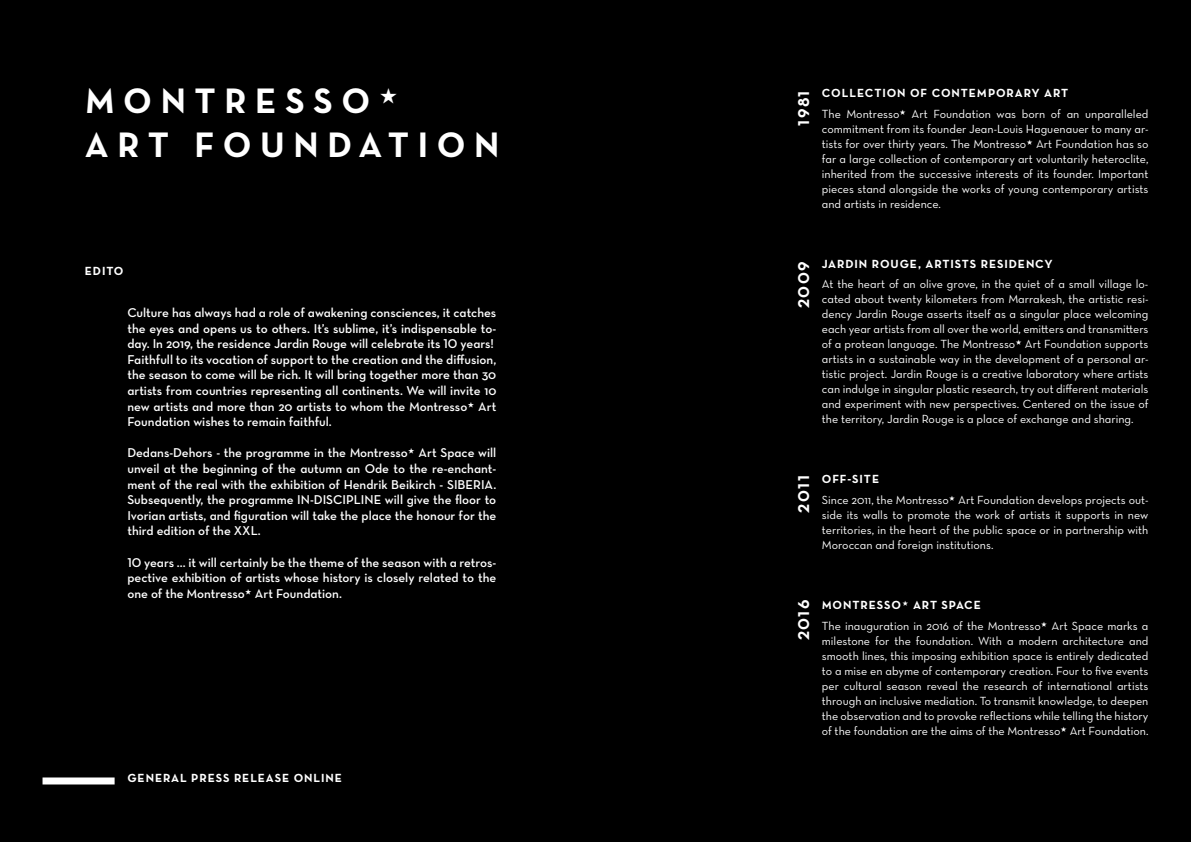
<style>
.page{position:relative;width:1191px;height:842px;background:#000}
.page>*{position:absolute;margin:0;border:0;box-sizing:border-box;transform-origin:0 0}
.t1{font:36px/43.2px "Neutraface Text Bold Alt";letter-spacing:.24em;color:#fff}
.t2{font:16px "Neutraface Text Bold Alt";letter-spacing:.1em;color:#fff}
.t3{font:13px/15.6px "Neutraface Text Demi Alt";color:#fff;text-align:justify}
.t4{font:12px/15px "Neutraface Text Book Alt";color:#fff;text-align:justify}
.t5{font:12px "Neutraface Text Bold Alt";letter-spacing:.075em;color:#fff}
.s1{font-family:"Latin Wide"}
</style>
<div class="page">
<div style="left:43px;top:777px;width:72px;height:7px;background:#fff"></div>
<h1 class="t1" style="left:85px;top:79px;width:416px">MONTRESSO<span class="s1">*<br></span>ART FOUNDATION</h1>
<p class="t5" style="left:822px;top:85px;width:248px">COLLECTION OF CONTEMPORARY ART</p>
<h2 class="t2" style="left:793px;top:126px;width:36px;rotate:-90deg">1981</h2>
<p class="t4" style="left:822px;top:106px;width:328px">The Montresso<span class="s1">*</span> Art Foundation was born of an unparalleled commitment from its founder Jean-Louis Haguenauer to many ar&shy;tists for over thirty years. The Montresso<span class="s1">*</span> Art Foundation has so far a large collection of contemporary art voluntarily heteroclite, inherited from the successive interests of its founder. Important pieces stand alongside the works of young contemporary artists and artists in residence.</p>
<p class="t5" style="left:85px;top:263px;width:40px">EDITO</p>
<p class="t3" style="left:127px;top:305px;width:370px;text-align:left">Culture has always had a role of awakening consciences, it catches the eyes and opens us to others. It’s sublime, it’s indispensable to&shy;day. In 2019, the residence Jardin Rouge will celebrate its 10 years!<br>Faithfull to its vocation of support to the creation and the diffusion, the season to come will be rich. It will bring together more than 30 artists from countries representing all continents. We will invite 10 new artists and more than 20 artists to whom the Montresso<span class="s1">*</span> Art Foundation wishes to remain faithful.</p>
<p class="t3" style="left:127px;top:445px;width:370px">Dedans-Dehors - the programme in the Montresso<span class="s1">*</span> Art Space will unveil at the beginning of the autumn an Ode to the re-enchant&shy;ment of the real with the exhibition of Hendrik Beikirch - SIBERIA.<br>Subsequently, the programme IN-DISCIPLINE will give the floor to Ivorian artists, and figuration will take the place the honour for the third edition of the XXL.</p>
<p class="t3" style="left:127px;top:554px;width:370px">10 years ... it will certainly be the theme of the season with a retros&shy;pective exhibition of artists whose history is closely related to the one of the Montresso<span class="s1">*</span> Art Foundation.</p>
<p class="t5" style="left:127px;top:770px;width:216px">GENERAL PRESS RELEASE ONLINE</p>
<h2 class="t2" style="left:793px;top:308px;width:49px;rotate:-90deg">2009</h2>
<p class="t5" style="left:822px;top:256px;width:232px">JARDIN ROUGE, ARTISTS RESIDENCY</p>
<p class="t4" style="left:822px;top:277px;width:328px">At the heart of an olive grove, in the quiet of a small village lo&shy;cated about twenty kilometers from Marrakesh, the artistic resi&shy;dency Jardin Rouge asserts itself as a singular place welcoming each year artists from all over the world, emitters and transmitters of a protean language. The Montresso<span class="s1">*</span> Art Foundation supports artists in a sustainable way in the development of a personal ar&shy;tistic project. Jardin Rouge is a creative laboratory where artists can indulge in singular plastic research, try out different materials and experiment with new perspectives. Centered on the issue of the territory, Jardin Rouge is a place of exchange and sharing.</p>
<h2 class="t2" style="left:793px;top:512px;width:39px;rotate:-90deg">2011</h2>
<p class="t5" style="left:822px;top:472px;width:59px">OFF-SITE</p>
<p class="t4" style="left:822px;top:492px;width:328px">Since 2011, the Montresso<span class="s1">*</span> Art Foundation develops projects out&shy;side its walls to promote the work of artists it supports in new territories, in the heart of the public space or in partnership with Moroccan and foreign institutions.</p>
<h2 class="t2" style="left:793px;top:640px;width:42px;rotate:-90deg">2016</h2>
<p class="t5" style="left:822px;top:597px;width:160px">MONTRESSO<span class="s1">*</span> ART SPACE</p>
<p class="t4" style="left:822px;top:618px;width:328px">The inauguration in 2016 of the Montresso<span class="s1">*</span> Art Space marks a milestone for the foundation. With a modern architecture and smooth lines, this imposing exhibition space is entirely dedicated to a mise en abyme of contemporary creation. Four to five events per cultural season reveal the research of international artists through an inclusive mediation. To transmit knowledge, to deepen the observation and to provoke reflections while telling the history of the foundation are the aims of the Montresso<span class="s1">*</span> Art Foundation.</p>
</div>
